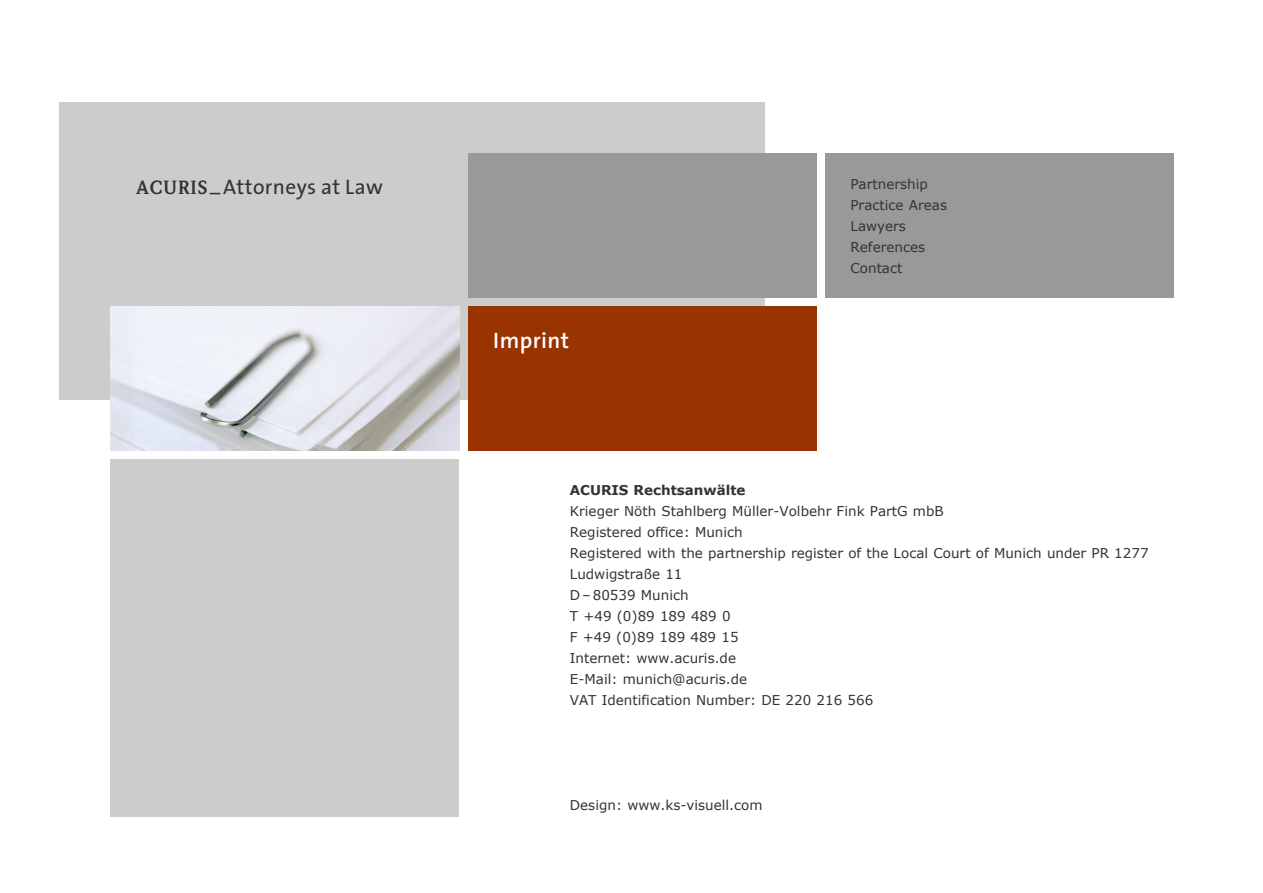
<style>
.page{position:relative;width:1263px;height:893px;background:#fff}
.page>*{position:absolute;margin:0;border:0;box-sizing:border-box;transform-origin:0 0}
.t1{font:600 22.5px "The Sans";letter-spacing:.02em;color:#fff}
.t2{font:21.15px "The Sans";letter-spacing:.02em;color:#333}
.t3{font:13.5px/21px "Verdana";color:#333}
.t4{font:700 13.5px "Verdana";color:#333}
.s1{font-family:"Weidemann";font-weight:700;font-size:18.75px}
</style>
<div class="page">
<div style="left:60px;top:102px;width:705px;height:298px;background:#ccc"></div>
<div style="left:468px;top:153px;width:348px;height:145px;background:#999"></div>
<div style="left:468px;top:306px;width:348px;height:145px;background:#930"></div>
<div style="left:825px;top:153px;width:349px;height:145px;background:#999"></div>
<div style="left:111px;top:459px;width:348px;height:357px;background:#ccc"></div>
<img style="left:111px;top:306px;width:348px;height:145px">
<h2 class="t2" style="left:136px;top:169px;width:248px"><span class="s1">ACURIS</span> _Attorneys at Law</h2>
<h1 class="t1" style="left:493px;top:322px;width:78px">Imprint</h1>
<p class="t3" style="left:850px;top:174px;width:98px">Partnership<br>Practice Areas<br>Lawyers<br>References<br>Contact</p>
<p class="t4" style="left:570px;top:481px;width:177px">ACURIS Rechtsanwälte</p>
<p class="t3" style="left:570px;top:501px;width:580px">Krieger Nöth Stahlberg Müller-Volbehr Fink PartG mbB<br>Registered office: Munich<br>Registered with the partnership register of the Local Court of Munich under PR 1277<br>Ludwigstraße 11<br>D – 80539 Munich<br>T +49 (0)89 189 489 0<br>F +49 (0)89 189 489 15<br>Internet: www.acuris.de<br>E-Mail: munich@acuris.de<br>VAT Identification Number: DE 220 216 566</p>
<p class="t3" style="left:570px;top:795px;width:194px">Design: www.ks-visuell.com</p>
</div>
